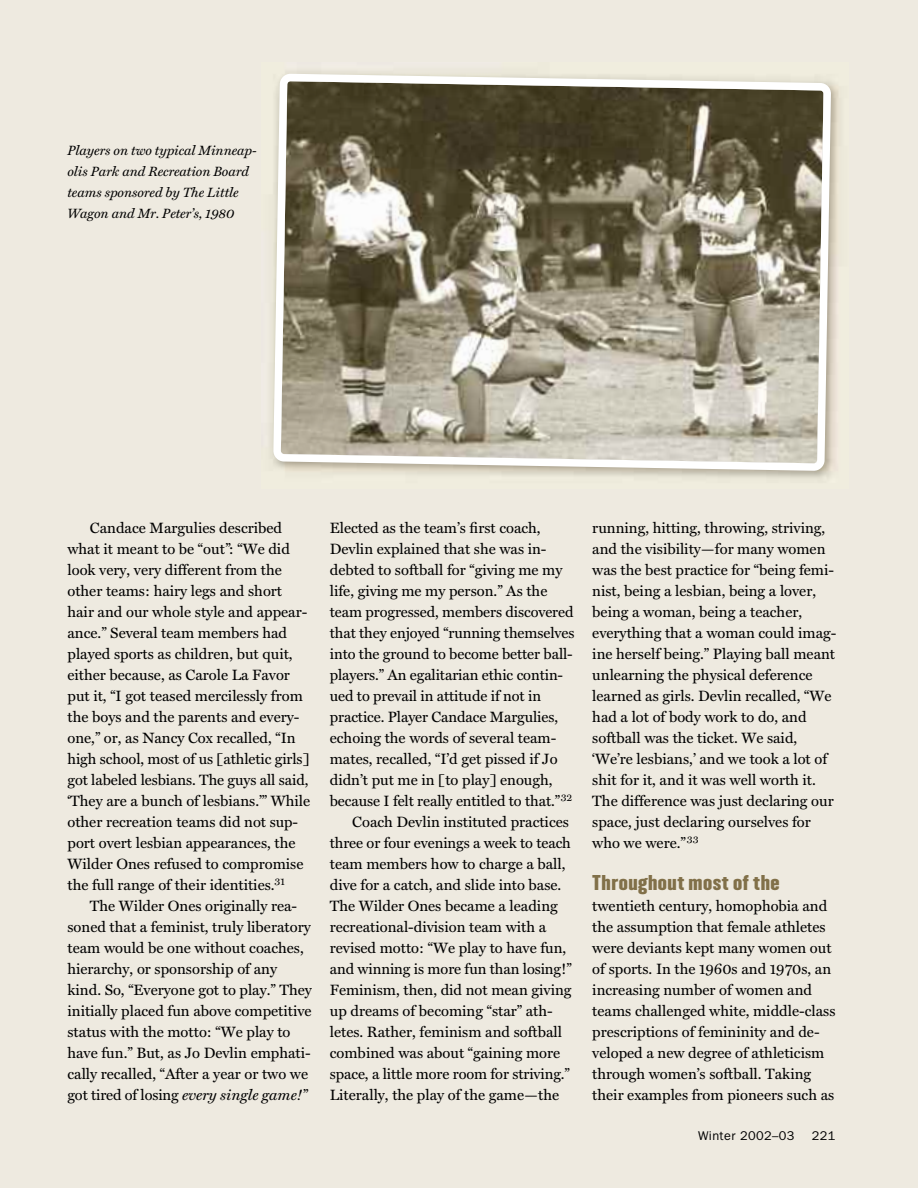
<style>
.page{position:relative;width:918px;height:1188px;background:#eeeae0}
.page>*{position:absolute;margin:0;border:0;box-sizing:border-box;transform-origin:0 0}
.t1{font:18.75px "Champion HTF Welterweight";letter-spacing:.025em;color:#817049}
.t2{font:15px/21px "Miller Text";color:#000}
.t3{font:italic 13.5px/21px "Miller Text";letter-spacing:-.005em;color:#000}
.t4{font:12.75px "Franklin Gothic";letter-spacing:.03em;color:#000}
.s1{font-style:italic}
</style>
<div class="page">
<svg style="left:273px;top:74px;width:558px;height:397px;background:#96907d"></svg>
<p class="t3" style="left:67px;top:140px;width:191px">Players on two typical Minneap&shy;olis Park and Recreation Board teams sponsored by The Little<br>Wagon and Mr. Peter’s, 1980</p>
<p class="t2" style="left:67px;top:518px;width:244px;text-indent:22px">Candace Margulies described what it meant to be “out”: “We did look very, very different from the other teams: hairy legs and short hair and our whole style and appear&shy;ance.” Several team members had played sports as children, but quit, either because, as Carole La Favor put it, “I got teased mercilessly from the boys and the parents and every&shy;one,” or, as Nancy Cox recalled, “In high school, most of us [athletic girls] got labeled lesbians. The guys all said, ‘They are a bunch of lesbians.’” While other recreation teams did not sup&shy;port overt lesbian appearances, the Wilder Ones refused to compromise the full range of their identities.<sup>31</sup></p>
<p class="t2" style="left:67px;top:896px;width:246px;text-indent:22px">The Wilder Ones originally rea&shy;soned that a feminist, truly liberatory team would be one without coaches, hierarchy, or sponsorship of any kind. So, “Everyone got to play.” They initially placed fun above competitive status with the motto: “We play to have fun.” But, as Jo Devlin emphati&shy;cally recalled, “After a year or two we got tired of losing <span class="s1">every single game!</span>”</p>
<p class="t2" style="left:330px;top:518px;width:212px">Elected as the team’s first coach,</p>
<p class="t2" style="left:330px;top:539px;width:218px">Devlin explained that she was in-</p>
<p class="t2" style="left:330px;top:560px;width:234px">debted to softball for “giving me my</p>
<p class="t2" style="left:330px;top:581px;width:219px">life, giving me my person.” As the</p>
<p class="t2" style="left:330px;top:602px;width:245px">team progressed, members discovered</p>
<p class="t2" style="left:330px;top:623px;width:246px">that they enjoyed “running themselves</p>
<p class="t2" style="left:330px;top:644px;width:245px">into the ground to become better ball-</p>
<p class="t2" style="left:330px;top:665px;width:235px">players.” An egalitarian ethic contin-</p>
<p class="t2" style="left:330px;top:686px;width:213px">ued to prevail in attitude if not in</p>
<p class="t2" style="left:330px;top:707px;width:230px">practice. Player Candace Margulies,</p>
<p class="t2" style="left:330px;top:728px;width:228px">echoing the words of several team-</p>
<p class="t2" style="left:330px;top:749px;width:229px">mates, recalled, “I’d get pissed if Jo</p>
<p class="t2" style="left:330px;top:770px;width:224px">didn’t put me in [to play] enough,</p>
<p class="t2" style="left:330px;top:791px;width:244px">because I felt really entitled to that.”<sup>32</sup></p>
<p class="t2" style="left:352px;top:812px;width:218px">Coach Devlin instituted practices</p>
<p class="t2" style="left:330px;top:833px;width:243px">three or four evenings a week to teach</p>
<p class="t2" style="left:330px;top:854px;width:237px">team members how to charge a ball,</p>
<p class="t2" style="left:330px;top:875px;width:233px">dive for a catch, and slide into base.</p>
<p class="t2" style="left:330px;top:896px;width:230px">The Wilder Ones became a leading</p>
<p class="t2" style="left:330px;top:917px;width:218px">recreational-division team with a</p>
<p class="t2" style="left:330px;top:938px;width:238px">revised motto: “We play to have fun,</p>
<p class="t2" style="left:330px;top:959px;width:243px">and winning is more fun than losing!”</p>
<p class="t2" style="left:330px;top:980px;width:243px">Feminism, then, did not mean giving</p>
<p class="t2" style="left:330px;top:1001px;width:224px">up dreams of becoming “star” ath-</p>
<p class="t2" style="left:330px;top:1022px;width:234px">letes. Rather, feminism and softball</p>
<p class="t2" style="left:330px;top:1043px;width:232px">combined was about “gaining more</p>
<p class="t2" style="left:330px;top:1064px;width:242px">space, a little more room for striving.”</p>
<p class="t2" style="left:330px;top:1085px;width:231px">Literally, the play of the game—the</p>
<p class="t2" style="left:592px;top:518px;width:246px">running, hitting, throwing, striving, and the visibility—for many women was the best practice for “being femi&shy;nist, being a lesbian, being a lover, being a woman, being a teacher, everything that a woman could imag&shy;ine herself being.” Playing ball meant unlearning the physical deference learned as girls. Devlin recalled, “We had a lot of body work to do, and softball was the ticket. We said, ‘We’re lesbians,’ and we took a lot of shit for it, and it was well worth it.<br>The difference was just declaring our space, just declaring ourselves for who we were.”<sup>33</sup></p>
<p class="t1" style="left:592px;top:873px;width:189px">Throughout most of the</p>
<p class="t2" style="left:592px;top:896px;width:245px">twentieth century, homophobia and the assumption that female athletes were deviants kept many women out of sports. In the 1960s and 1970s, an increasing number of women and teams challenged white, middle-class prescriptions of femininity and de&shy;veloped a new degree of athleticism through women’s softball. Taking their examples from pioneers such as</p>
<p class="t4" style="left:698px;top:1132px;width:98px">Winter 2002–03</p>
<p class="t4" style="left:812px;top:1132px;width:25px">221</p>
</div>
